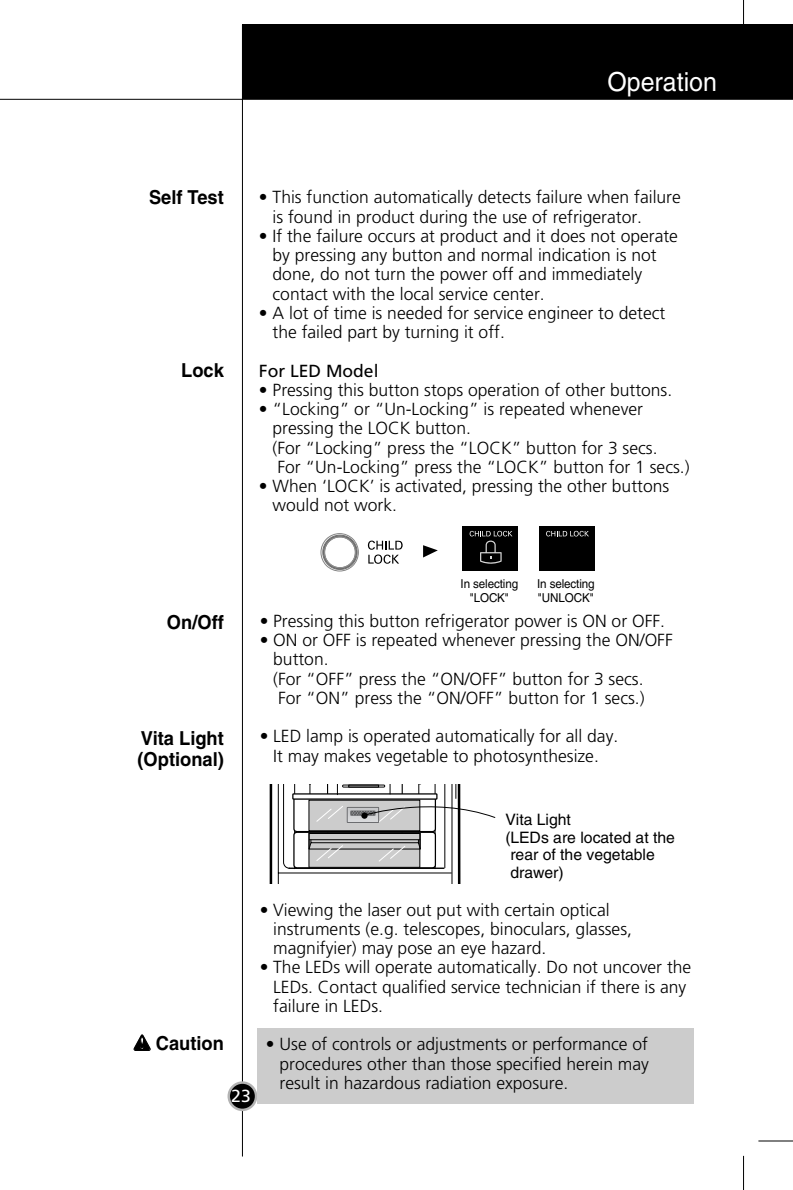
<style>
.page{position:relative;width:793px;height:1190px;background:#fff}
.page>*{position:absolute;margin:0;border:0;box-sizing:border-box;transform-origin:0 0}
.t1{font:26.25px "Helvetica";color:#fff;scale:.95 1}
.t2{font:700 19.25px/21px "Helvetica";color:#000;scale:.95 1}
.t3{font:300 17.5px/19.2px "Frutiger";color:#000}
.t4{font:17.5px "Frutiger";color:#000}
.t5{font:17.5px "Frutiger";color:#fff}
.t6{font:15.75px "Helvetica";color:#000}
.t7{font:12.25px/14px "Helvetica";letter-spacing:-.01em;color:#000;text-align:center;scale:.95 1}
</style>
<div class="page">
<div style="left:243px;top:25px;width:550px;height:74px;background:#000"></div>
<hr style="left:242px;top:25px;width:1px;height:1132px;background:#000">
<hr style="left:0;top:99px;width:793px;height:1px;background:#000">
<svg style="left:227px;top:1081px;width:30px;height:30px"></svg>
<div style="left:230px;top:1084px;width:25px;height:25px;background:#000;border-radius:50%"></div>
<svg style="left:743px;top:0;width:1px;height:25px"></svg>
<hr style="left:743px;top:1156px;width:1px;height:34px;background:#000">
<hr style="left:758px;top:1141px;width:35px;height:1px;background:#000">
<svg style="left:423px;top:545px;width:15px;height:13px"></svg>
<svg style="left:320px;top:533px;width:39px;height:39px"></svg>
<div style="left:462px;top:526px;width:56px;height:44px;background:#000"></div>
<svg style="left:368px;top:541px;width:34px;height:23px"></svg>
<div style="left:539px;top:526px;width:55px;height:44px;background:#000"></div>
<svg style="left:546px;top:531px;width:43px;height:5px"></svg>
<svg style="left:469px;top:531px;width:43px;height:33px"></svg>
<svg style="left:269px;top:785px;width:227px;height:98px"></svg>
<svg style="left:361px;top:812px;width:7px;height:7px"></svg>
<div style="left:257px;top:1028px;width:437px;height:76px;background:#ccc"></div>
<h1 class="t1" style="left:607px;top:73px;width:117px">Operation</h1>
<p class="t2" style="left:149px;top:189px;width:80px">Self Test</p>
<p class="t2" style="left:181px;top:362px;width:46px">Lock</p>
<p class="t2" style="left:167px;top:614px;width:61px">On/Off</p>
<p class="t2" style="left:137px;top:729px;width:92px">Vita Light (Optional)</p>
<p class="t3" style="left:272px;top:189px;width:410px;text-indent:-14px">• This function automatically detects failure when failure is found in product during the use of refrigerator.</p>
<p class="t3" style="left:272px;top:228px;width:407px;text-indent:-14px">• If the failure occurs at product and it does not operate by pressing any button and normal indication is not done, do not turn the power off and immediately contact with the local service center.</p>
<p class="t3" style="left:272px;top:305px;width:394px;text-indent:-14px">• A lot of time is needed for service engineer to detect the failed part by turning it off.</p>
<p class="t4" style="left:259px;top:364px;width:121px">For LED Model</p>
<p class="t3" style="left:259px;top:382px;width:415px">• Pressing this button stops operation of other buttons.</p>
<p class="t3" style="left:272px;top:401px;width:419px;text-indent:-14px">• “Locking” or “Un-Locking” is repeated whenever pressing the LOCK button.<br>(For “Locking” press the “LOCK” button for 3 secs.<br>For “Un-Locking” press the “LOCK” button for 1 secs.)</p>
<p class="t3" style="left:272px;top:478px;width:398px;text-indent:-14px">• When ‘LOCK’ is activated, pressing the other buttons would not work.</p>
<p class="t7" style="left:460px;top:578px;width:62px">In selecting "LOCK"</p>
<p class="t7" style="left:537px;top:578px;width:62px;text-align:left">In selecting "UNLOCK"</p>
<p class="t3" style="left:260px;top:613px;width:407px">• Pressing this button refrigerator power is ON or OFF.</p>
<p class="t3" style="left:273px;top:632px;width:401px;text-indent:-13px">• ON or OFF is repeated whenever pressing the ON/OFF button.<br>(For “OFF” press the “ON/OFF” button for 3 secs.<br>For “ON” press the “ON/OFF” button for 1 secs.)</p>
<p class="t3" style="left:260px;top:728px;width:360px;text-align:center">• LED lamp is operated automatically for all day.<br>It may makes vegetable to photosynthesize.</p>
<p class="t6" style="left:505px;top:814px;width:67px">Vita Light</p>
<p class="t6" style="left:505px;top:831px;width:171px">(LEDs are located at the</p>
<p class="t6" style="left:510px;top:849px;width:146px">rear of the vegetable</p>
<p class="t6" style="left:510px;top:866px;width:55px">drawer)</p>
<p class="t3" style="left:273px;top:901px;width:360px;text-indent:-13px">• Viewing the laser out put with certain optical instruments (e.g. telescopes, binoculars, glasses, magnifyier) may pose an eye hazard.</p>
<p class="t3" style="left:273px;top:959px;width:419px;text-indent:-13px">• The LEDs will operate automatically. Do not uncover the<br>LEDs. Contact qualified service technician if there is any failure in LEDs.</p>
<p class="t2" style="left:156px;top:1035px;width:73px">Caution</p>
<p class="t3" style="left:279px;top:1036px;width:371px;text-align:justify;text-indent:-14px">• Use of controls or adjustments or performance of procedures other than those specified herein may result in hazardous radiation exposure.</p>
<p class="t5" style="left:231px;top:1089px;width:21px">23</p>
</div>
